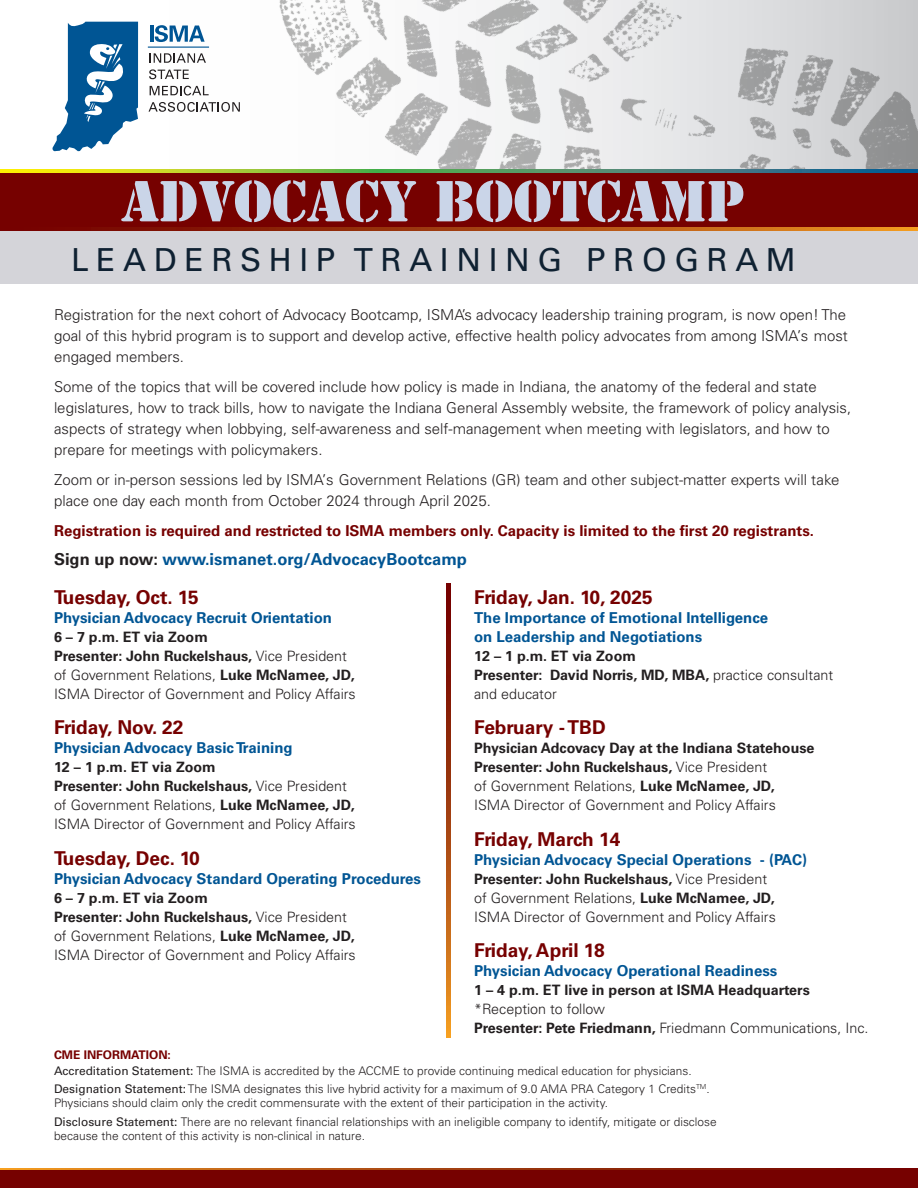
<style>
.page{position:relative;width:918px;height:1188px;background:#fff}
.page>*{position:absolute;margin:0;border:0;box-sizing:border-box;transform-origin:0 0}
.t1{font:53.85px "Stencil Std";color:#cad5e8}
.t2{font:31.8px "Univers LT Std";letter-spacing:.24em;color:#0f2132}
.t3{font:700 19.05px "Univers LT Std";color:#760100}
.t4{font:700 16.5px "Univers LT Std";color:#005594}
.t5{font:300 15px/21px "Univers LT Std";color:#231f20}
.t6{font:700 15px/19px "Univers LT Std";color:#005594}
.t7{font:700 15px "Univers LT Std";color:#760100}
.t8{font:300 14.25px/19px "Univers LT Std";color:#231f20}
.t9{font:700 14.25px/19px "Univers LT Std";color:#231f20}
.t10{font:300 11.85px/14.2px "Univers LT Std";color:#231f20}
.s1{color:#231f20}
.s2{font-weight:700}
.s3{font-weight:300}
.s4{font-weight:700;color:#760100}
.s5{font-weight:400}
</style>
<div class="page">
<img style="left:239px;top:0;width:679px;height:170px">
<div style="left:0;top:227px;width:918px;height:57px;background:#d4d4d9"></div>
<div style="left:0;top:172px;width:918px;height:57px;background:#760100"></div>
<svg style="left:0;top:228px;width:918px;height:2px;background:#a7430f"></svg>
<svg style="left:0;top:1169px;width:918px;height:1px"></svg>
<svg style="left:52px;top:22px;width:86px;height:130px"></svg>
<hr style="left:150px;top:26px;width:3px;height:16px;background:#005594">
<svg style="left:155px;top:25px;width:50px;height:17px"></svg>
<svg style="left:150px;top:53px;width:56px;height:10px"></svg>
<svg style="left:149px;top:69px;width:40px;height:10px"></svg>
<svg style="left:150px;top:86px;width:59px;height:10px"></svg>
<svg style="left:149px;top:102px;width:91px;height:10px"></svg>
<hr style="left:148px;top:47px;width:61px;height:1px;background:#005594">
<svg style="left:446px;top:583px;width:4px;height:455px;background:#a7430f"></svg>
<div style="left:0;top:1170px;width:918px;height:18px;background:#760100"></div>
<svg style="left:0;top:170px;width:918px;height:2px;background:#70a456"></svg>
<p class="t1" style="left:122px;top:167px;width:625px">ADVOCACY BOOTCAMP</p>
<p class="t2" style="left:71px;top:241px;width:726px">LEADERSHIP TRAINING PROGRAM</p>
<p class="t5" style="left:54px;top:304px;width:795px">Registration for the next cohort of Advocacy Bootcamp, ISMA’s advocacy leadership training program, is now open! The goal of this hybrid program is to support and develop active, effective health policy advocates from among ISMA’s most engaged members.</p>
<p class="t5" style="left:54px;top:376px;width:799px">Some of the topics that will be covered include how policy is made in Indiana, the anatomy of the federal and state legislatures, how to track bills, how to navigate the Indiana General Assembly website, the framework of policy analysis, aspects of strategy when lobbying, self-awareness and self-management when meeting with legislators, and how to prepare for meetings with policymakers.</p>
<p class="t5" style="left:54px;top:469px;width:787px">Zoom or in-person sessions led by ISMA’s Government Relations (GR) team and other subject-matter experts will take place one day each month from October 2024 through April 2025.</p>
<p class="t7" style="left:54px;top:522px;width:762px">Registration is required and restricted to ISMA members only. Capacity is limited to the first 20 registrants.</p>
<p class="t4" style="left:54px;top:549px;width:415px"><span class="s1">Sign up now:</span> www.ismanet.org/AdvocacyBootcamp</p>
<p class="t3" style="left:54px;top:586px;width:146px">Tuesday, Oct. 15</p>
<p class="t6" style="left:54px;top:608px;width:280px">Physician Advocacy Recruit Orientation</p>
<p class="t9" style="left:54px;top:627px;width:155px">6 – 7 p.m. ET via Zoom</p>
<p class="t8" style="left:54px;top:646px;width:303px"><span class="s2">Presenter: John Ruckelshaus,</span> Vice President of Government Relations, <span class="s2">Luke McNamee, JD,<br></span>ISMA Director of Government and Policy Affairs</p>
<p class="t3" style="left:54px;top:716px;width:131px">Friday, Nov. 22</p>
<p class="t6" style="left:54px;top:739px;width:240px">Physician Advocacy Basic Training</p>
<p class="t9" style="left:54px;top:758px;width:163px">12 – 1 p.m. ET via Zoom</p>
<p class="t8" style="left:54px;top:777px;width:303px"><span class="s2">Presenter: John Ruckelshaus,</span> Vice President of Government Relations, <span class="s2">Luke McNamee, JD,<br></span>ISMA Director of Government and Policy Affairs</p>
<p class="t3" style="left:54px;top:847px;width:147px">Tuesday, Dec. 10</p>
<p class="t6" style="left:54px;top:869px;width:369px">Physician Advocacy Standard Operating Procedures</p>
<p class="t9" style="left:54px;top:888px;width:155px">6 – 7 p.m. ET via Zoom</p>
<p class="t8" style="left:54px;top:907px;width:303px"><span class="s2">Presenter: John Ruckelshaus,</span> Vice President of Government Relations, <span class="s2">Luke McNamee, JD,<br></span>ISMA Director of Government and Policy Affairs</p>
<p class="t3" style="left:474px;top:586px;width:180px">Friday, Jan. 10, 2025</p>
<p class="t6" style="left:474px;top:608px;width:296px">The Importance of Emotional Intelligence on Leadership and Negotiations</p>
<p class="t9" style="left:474px;top:646px;width:163px">12 – 1 p.m. ET via Zoom</p>
<p class="t9" style="left:474px;top:665px;width:361px">Presenter: David Norris, MD, MBA, <span class="s3">practice consultant and educator</span></p>
<p class="t3" style="left:474px;top:716px;width:133px">February - TBD</p>
<p class="t9" style="left:474px;top:739px;width:342px">Physician Adcovacy Day at the Indiana Statehouse</p>
<p class="t8" style="left:474px;top:758px;width:303px"><span class="s2">Presenter: John Ruckelshaus,</span> Vice President of Government Relations, <span class="s2">Luke McNamee, JD,<br></span>ISMA Director of Government and Policy Affairs</p>
<p class="t3" style="left:474px;top:828px;width:148px">Friday, March 14</p>
<p class="t6" style="left:474px;top:850px;width:335px">Physician Advocacy Special Operations - (PAC)</p>
<p class="t8" style="left:474px;top:869px;width:303px"><span class="s2">Presenter: John Ruckelshaus,</span> Vice President of Government Relations, <span class="s2">Luke McNamee, JD,<br></span>ISMA Director of Government and Policy Affairs</p>
<p class="t3" style="left:474px;top:939px;width:132px">Friday, April 18</p>
<p class="t6" style="left:474px;top:961px;width:305px">Physician Advocacy Operational Readiness</p>
<p class="t9" style="left:474px;top:981px;width:337px">1 – 4 p.m. ET live in person at ISMA Headquarters <span class="s3">*Reception to follow</span></p>
<p class="t8" style="left:474px;top:1019px;width:396px"><span class="s2">Presenter: Pete Friedmann,</span> Friedmann Communications, Inc.</p>
<p class="t10" style="left:54px;top:1047px;width:639px;line-height:15.9px"><span class="s4">CME INFORMATION:<br></span><span class="s5">Accreditation Statement:</span> The ISMA is accredited by the ACCME to provide continuing medical education for physicians.</p>
<p class="t10" style="left:54px;top:1082px;width:657px"><span class="s5">Designation Statement:</span> The ISMA designates this live hybrid activity for a maximum of 9.0 AMA PRA Category 1 Credits<sup>TM</sup>.<br>Physicians should claim only the credit commensurate with the extent of their participation in the activity.</p>
<p class="t10" style="left:54px;top:1115px;width:664px"><span class="s5">Disclosure Statement:</span> There are no relevant financial relationships with an ineligible company to identify, mitigate or disclose because the content of this activity is non-clinical in nature.</p>
</div>
